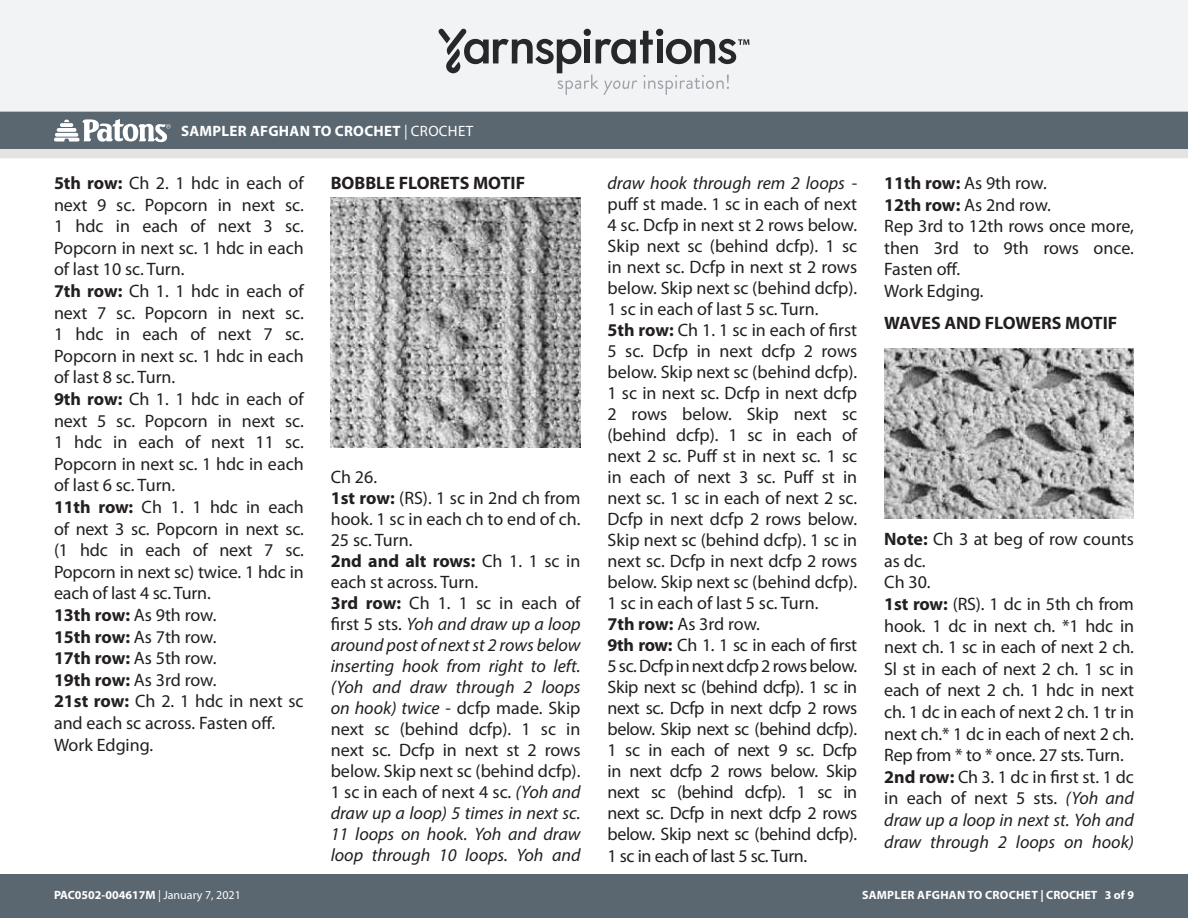
<style>
.page{position:relative;width:1188px;height:918px;background:#fff}
.page>*{position:absolute;margin:0;border:0;box-sizing:border-box;transform-origin:0 0}
.Instructions{font:18px/21px "Myriad Pro";color:#231f20;text-align:justify}
.Instructions-2{font:italic 18px/21px "Myriad Pro";color:#231f20;text-align:justify}
.Body{font:18px/21.6px "Myriad Pro";color:#231f20;text-align:justify}
.Instructions-3{font:700 18px "Myriad Pro";color:#231f20}
.Pattern_Title{font:700 15px "Myriad Pro";letter-spacing:.02em;color:#fff}
.t1{font:700 12px "Myriad Pro";letter-spacing:.02em;color:#fff}
.t2{font:700 12px "Myriad Pro";color:#fff}
.s1{font-weight:400}
.s2{font-weight:700}
.s3{font-weight:700;font-style:normal}
.s4{font-style:normal}
.s5{font-style:italic}
</style>
<div class="page">
<div style="left:0;top:875px;width:1188px;height:43px;background:#5a6670"></div>
<div style="left:0;top:149px;width:1188px;height:9px;background:#e4e3e3"></div>
<div style="left:0;top:111px;width:1188px;height:38px;background:#5a6670"></div>
<div style="left:0;top:0;width:1188px;height:112px;background:#f2f3f4"></div>
<svg style="left:54px;top:119px;width:117px;height:23px"></svg>
<svg style="left:438px;top:29px;width:311px;height:66px"></svg>
<img style="left:331px;top:197px;width:249px;height:251px">
<img style="left:884px;top:348px;width:250px;height:170px">
<p class="Pattern_Title" style="left:181px;top:121px;width:294px">SAMPLER AFGHAN TO CROCHET <span class="s1">| CROCHET</span></p>
<p class="Instructions" style="left:54px;top:172px;width:251px;line-height:21.6px"><span class="s2">5th row:</span> Ch 2. 1 hdc in each of next 9 sc. Popcorn in next sc.<br>1 hdc in each of next 3 sc.<br>Popcorn in next sc. 1 hdc in each of last 10 sc. Turn.</p>
<p class="Instructions" style="left:54px;top:280px;width:251px;line-height:21.6px"><span class="s2">7th row:</span> Ch 1. 1 hdc in each of next 7 sc. Popcorn in next sc.<br>1 hdc in each of next 7 sc.<br>Popcorn in next sc. 1 hdc in each of last 8 sc. Turn.</p>
<p class="Instructions" style="left:54px;top:388px;width:251px;line-height:21.6px"><span class="s2">9th row:</span> Ch 1. 1 hdc in each of next 5 sc. Popcorn in next sc.<br>1 hdc in each of next 11 sc.<br>Popcorn in next sc. 1 hdc in each of last 6 sc. Turn.</p>
<p class="Instructions" style="left:54px;top:496px;width:251px;line-height:21.6px"><span class="s2">11th row:</span> Ch 1. 1 hdc in each of next 3 sc. Popcorn in next sc. (1 hdc in each of next 7 sc.<br>Popcorn in next sc) twice. 1 hdc in each of last 4 sc. Turn.</p>
<p class="Instructions" style="left:54px;top:604px;width:164px"><span class="s2">13th row:</span> As 9th row.</p>
<p class="Instructions" style="left:54px;top:626px;width:164px"><span class="s2">15th row:</span> As 7th row.</p>
<p class="Instructions" style="left:54px;top:647px;width:164px"><span class="s2">17th row:</span> As 5th row.</p>
<p class="Instructions" style="left:54px;top:669px;width:164px"><span class="s2">19th row:</span> As 3rd row.</p>
<p class="Instructions" style="left:54px;top:690px;width:251px;line-height:21.6px"><span class="s2">21st row:</span> Ch 2. 1 hdc in next sc and each sc across. Fasten off.</p>
<p class="Body" style="left:54px;top:733px;width:101px">Work Edging.</p>
<p class="Instructions-3" style="left:331px;top:171px;width:196px">BOBBLE FLORETS MOTIF</p>
<p class="Body" style="left:331px;top:466px;width:48px">Ch 26.</p>
<p class="Instructions" style="left:331px;top:487px;width:251px"><span class="s2">1st row:</span> (RS). 1 sc in 2nd ch from hook. 1 sc in each ch to end of ch.<br>25 sc. Turn.</p>
<p class="Instructions" style="left:331px;top:550px;width:251px"><span class="s2">2nd and alt rows:</span> Ch 1. 1 sc in each st across. Turn.</p>
<p class="Instructions-2" style="left:331px;top:592px;width:251px"><span class="s3">3rd row:</span> <span class="s4">Ch 1. 1 sc in each of first 5 sts.</span> Yoh and draw up a loop around post of next st 2 rows below inserting hook from right to left. (Yoh and draw through 2 loops on hook) twice <span class="s4">- dcfp made. Skip next sc (behind dcfp). 1 sc in next sc. Dcfp in next st 2 rows below. Skip next sc (behind dcfp).<br>1 sc in each of next 4 sc.</span> (Yoh and draw up a loop) 5 times in next sc.<br>11 loops on hook. Yoh and draw loop through 10 loops. Yoh and</p>
<p class="Instructions" style="left:608px;top:172px;width:251px"><span class="s5">draw hook through rem 2 loops</span> - puff st made. 1 sc in each of next 4 sc. Dcfp in next st 2 rows below.<br>Skip next sc (behind dcfp). 1 sc in next sc. Dcfp in next st 2 rows below. Skip next sc (behind dcfp).<br>1 sc in each of last 5 sc. Turn.</p>
<p class="Instructions" style="left:608px;top:319px;width:251px"><span class="s2">5th row:</span> Ch 1. 1 sc in each of first 5 sc. Dcfp in next dcfp 2 rows below. Skip next sc (behind dcfp).<br>1 sc in next sc. Dcfp in next dcfp 2 rows below. Skip next sc (behind dcfp). 1 sc in each of next 2 sc. Puff st in next sc. 1 sc in each of next 3 sc. Puff st in next sc. 1 sc in each of next 2 sc.<br>Dcfp in next dcfp 2 rows below.<br>Skip next sc (behind dcfp). 1 sc in next sc. Dcfp in next dcfp 2 rows below. Skip next sc (behind dcfp).<br>1 sc in each of last 5 sc. Turn.</p>
<p class="Instructions" style="left:608px;top:613px;width:154px"><span class="s2">7th row:</span> As 3rd row.</p>
<p class="Instructions" style="left:608px;top:634px;width:251px"><span class="s2">9th row:</span> Ch 1. 1 sc in each of first 5 sc. Dcfp in next dcfp 2 rows below.<br>Skip next sc (behind dcfp). 1 sc in next sc. Dcfp in next dcfp 2 rows below. Skip next sc (behind dcfp).<br>1 sc in each of next 9 sc. Dcfp in next dcfp 2 rows below. Skip next sc (behind dcfp). 1 sc in next sc. Dcfp in next dcfp 2 rows below. Skip next sc (behind dcfp).<br>1 sc in each of last 5 sc. Turn.</p>
<p class="Instructions" style="left:884px;top:172px;width:164px"><span class="s2">11th row:</span> As 9th row.</p>
<p class="Instructions" style="left:884px;top:194px;width:168px"><span class="s2">12th row:</span> As 2nd row.</p>
<p class="Body" style="left:884px;top:215px;width:251px">Rep 3rd to 12th rows once more, then 3rd to 9th rows once.<br>Fasten off.</p>
<p class="Body" style="left:884px;top:280px;width:101px">Work Edging.</p>
<p class="Instructions-3" style="left:884px;top:311px;width:235px">WAVES AND FLOWERS MOTIF</p>
<p class="Instructions" style="left:884px;top:528px;width:251px;line-height:21.6px"><span class="s2">Note:</span> Ch 3 at beg of row counts as dc.</p>
<p class="Body" style="left:884px;top:571px;width:48px">Ch 30.</p>
<p class="Instructions" style="left:884px;top:593px;width:251px;line-height:21.6px"><span class="s2">1st row:</span> (RS). 1 dc in 5th ch from hook. 1 dc in next ch. *1 hdc in next ch. 1 sc in each of next 2 ch.<br>Sl st in each of next 2 ch. 1 sc in each of next 2 ch. 1 hdc in next ch. 1 dc in each of next 2 ch. 1 tr in next ch.* 1 dc in each of next 2 ch.<br>Rep from * to * once. 27 sts. Turn.</p>
<p class="Instructions-2" style="left:884px;top:766px;width:251px;line-height:21.6px"><span class="s3">2nd row:</span> <span class="s4">Ch 3. 1 dc in first st. 1 dc in each of next 5 sts.</span> (Yoh and draw up a loop in next st. Yoh and draw through 2 loops on hook)</p>
<p class="t2" style="left:54px;top:887px;width:188px">PAC0502-004617M <span class="s1">| January 7, 2021</span></p>
<p class="t1" style="left:862px;top:887px;width:273px">SAMPLER AFGHAN TO CROCHET | CROCHET 3 of 9</p>
</div>
